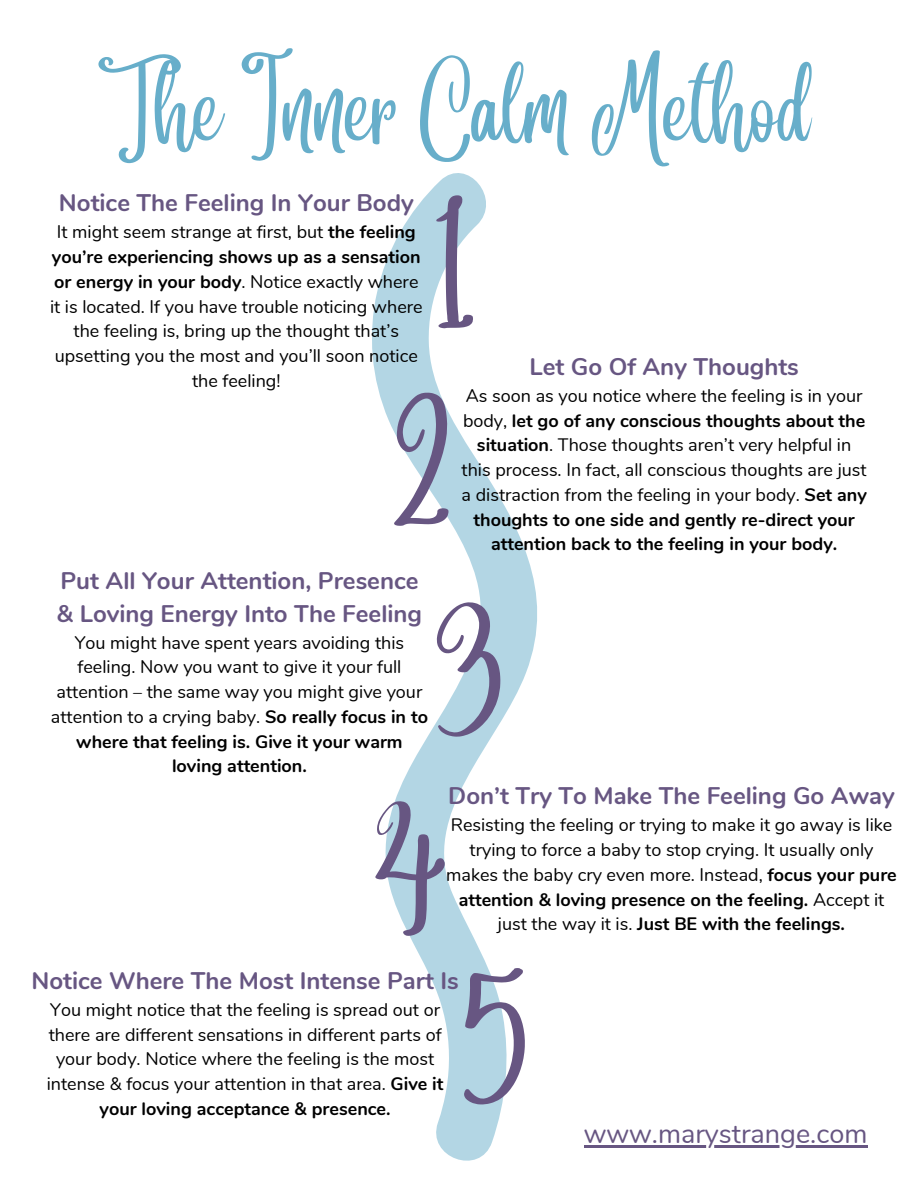
<style>
.page{position:relative;width:918px;height:1188px;background:#fff}
.page>*{position:absolute;margin:0;border:0;box-sizing:border-box;transform-origin:0 0}
.t1{font:120px "Angelina";color:#675682}
.t2{font:75px "Angelina";color:#67aeca}
.t3{font:27px "Nunito";color:#675682}
.t4{font:700 24px/32.7px "Nunito";color:#675682}
.t5{font:18px/24.8px "Nunito";color:#000;text-align:center}
.t6{font:700 18px "Nunito";color:#000}
.s1{font-weight:700}
.s2{font-weight:400}
</style>
<div class="page">
<svg style="left:372px;top:173px;width:496px;height:988px"></svg>
<p class="t2" style="left:98px;top:95px;width:715px">The Inner Calm Method</p>
<p class="t4" style="left:59px;top:187px;width:356px">Notice The Feeling In Your Body</p>
<p class="t5" style="left:50px;top:220px;width:374px">It might seem strange at first, but <span class="s1">the feeling you’re experiencing shows up as a sensation or energy in your body</span>. Notice exactly where it is located. If you have trouble noticing where the feeling is, bring up the thought that’s upsetting you the most and you’ll soon notice the feeling!</p>
<p class="t1" style="left:436px;top:232px;width:40px">1</p>
<p class="t4" style="left:529px;top:351px;width:271px">Let Go Of Any Thoughts</p>
<p class="t5" style="left:462px;top:384px;width:407px">As soon as you notice where the feeling is in your body, <span class="s1">let go of any conscious thoughts about the situation</span>. Those thoughts aren’t very helpful in this process. In fact, all conscious thoughts are just a distraction from the feeling in your body. <span class="s1">Set any thoughts to one side and gently re-direct your</span></p>
<p class="t1" style="left:391px;top:431px;width:65px">2</p>
<p class="t4" style="left:57px;top:565px;width:367px">Put All Your Attention, Presence &amp; Loving Energy Into The Feeling</p>
<p class="t5" style="left:51px;top:630px;width:379px">You might have spent years avoiding this feeling. Now you want to give it your full attention – the same way you might give your attention to a crying baby. <span class="s1">So really focus in to where that feeling is. Give it your warm loving attention.</span></p>
<p class="t6" style="left:491px;top:532px;width:348px">attention back to the feeling in your body.</p>
<p class="t1" style="left:436px;top:642px;width:69px">3</p>
<p class="t4" style="left:448px;top:780px;width:448px">Don’t Try To Make The Feeling Go Away</p>
<p class="t5" style="left:446px;top:813px;width:452px">Resisting the feeling or trying to make it go away is like trying to force a baby to stop crying. It usually only makes the baby cry even more. Instead, <span class="s1">focus your pure attention &amp; loving presence on the feeling.</span> Accept it</p>
<p class="t1" style="left:372px;top:841px;width:74px">4</p>
<p class="t6" style="left:498px;top:912px;width:349px"><span class="s2">just the way it is.</span> Just BE with the feelings.</p>
<p class="t1" style="left:461px;top:1009px;width:69px">5</p>
<p class="t4" style="left:31px;top:965px;width:429px">Notice Where The Most Intense Part Is</p>
<p class="t5" style="left:47px;top:998px;width:398px">You might notice that the feeling is spread out or there are different sensations in different parts of your body. Notice where the feeling is the most intense &amp; focus your attention in that area. <span class="s1">Give it your loving acceptance &amp; presence.</span></p>
<p class="t3" style="left:584px;top:1116px;width:285px">www.marystrange.com</p>
</div>
